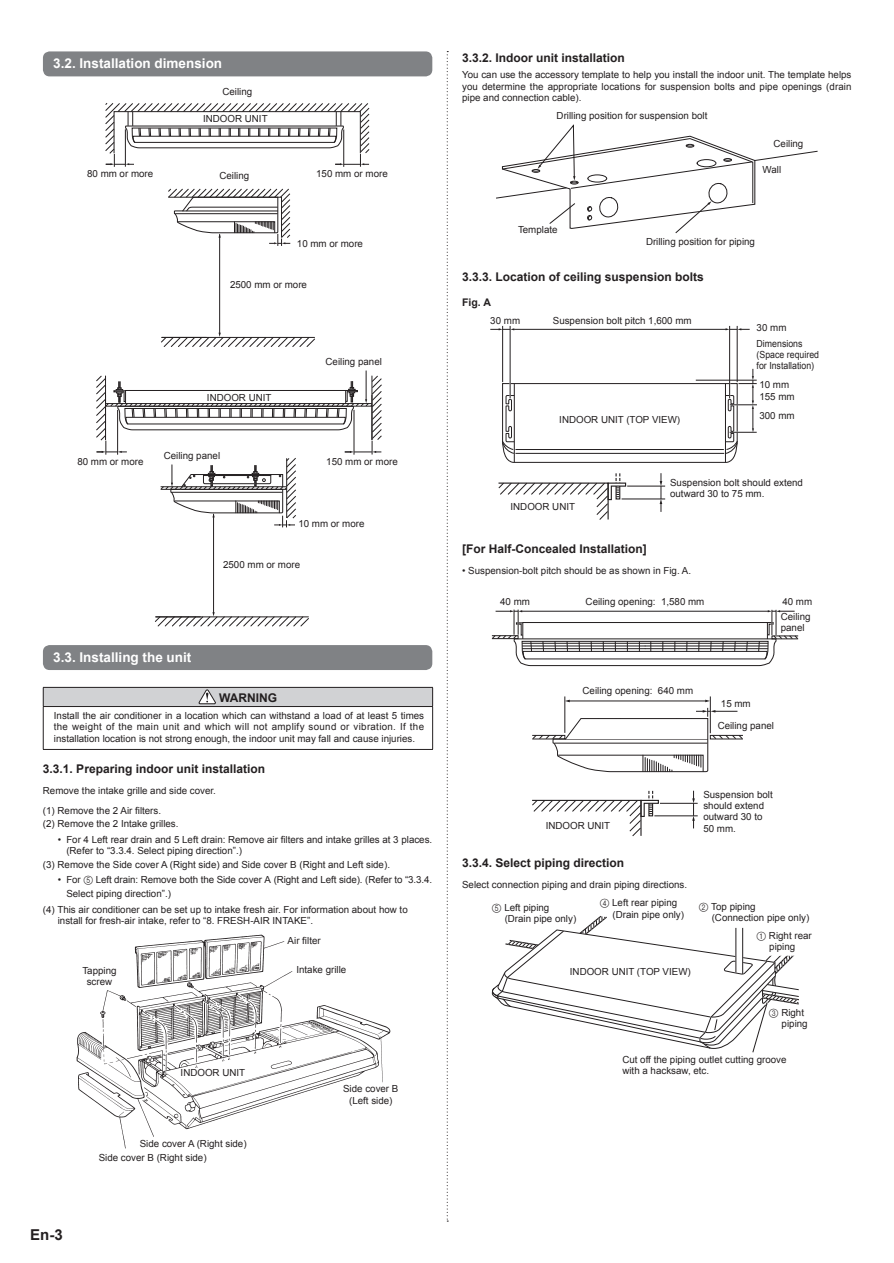
<style>
.page{position:relative;width:894px;height:1263px;background:#fff}
.page>*{position:absolute;margin:0;border:0;box-sizing:border-box;transform-origin:0 0}
.t1{font:700 15px "Arial";color:#231f20}
.t2{font:700 13.5px "Arial";color:#fff}
.t3{font:700 12px "Arial";color:#231f20}
.t4{font:700 10.5px "Arial";color:#231f20}
.t5{font:9.75px/11.2px "Arial";color:#231f20}
.t6{font:9.75px/11.2px "Arial";color:#231f20;scale:.9 1}
.s1{font-family:"Round Num Wnew"}
</style>
<div class="page">
<svg style="left:446px;top:51px;width:2px;height:1170px"></svg>
<div style="left:43px;top:51px;width:389px;height:25px;background:#808285;border-radius:7px"></div>
<svg style="left:105px;top:103px;width:264px;height:64px"></svg>
<hr style="left:219px;top:234px;width:1px;height:99px;background:#231f20">
<svg style="left:161px;top:332px;width:154px;height:15px"></svg>
<svg style="left:168px;top:188px;width:122px;height:58px"></svg>
<hr style="left:213px;top:514px;width:1px;height:98px;background:#231f20">
<svg style="left:155px;top:612px;width:154px;height:14px"></svg>
<svg style="left:96px;top:371px;width:286px;height:156px"></svg>
<div style="left:43px;top:645px;width:389px;height:25px;background:#808285;border-radius:7px"></div>
<div style="left:43px;top:687px;width:389px;height:19px;background:#d1d2d4"></div>
<hr style="left:43px;top:687px;width:390px;height:1px;background:#231f20">
<svg style="left:43px;top:687px;width:1px;height:19px"></svg>
<svg style="left:432px;top:687px;width:1px;height:19px"></svg>
<hr style="left:43px;top:706px;width:390px;height:1px;background:#231f20">
<hr style="left:43px;top:706px;width:1px;height:43px;background:#231f20">
<hr style="left:432px;top:706px;width:1px;height:43px;background:#231f20">
<hr style="left:43px;top:749px;width:390px;height:1px;background:#231f20">
<svg style="left:198px;top:689px;width:18px;height:15px"></svg>
<img style="left:76px;top:934px;width:315px;height:215px">
<svg style="left:496px;top:125px;width:321px;height:108px"></svg>
<hr style="left:729px;top:326px;width:1px;height:72px;background:#231f20">
<hr style="left:736px;top:326px;width:1px;height:56px;background:#231f20">
<hr style="left:502px;top:326px;width:1px;height:56px;background:#231f20">
<svg style="left:502px;top:369px;width:254px;height:94px"></svg>
<hr style="left:509px;top:326px;width:1px;height:72px;background:#231f20">
<hr style="left:514px;top:329px;width:212px;height:1px;background:#231f20">
<svg style="left:725px;top:328px;width:24px;height:2px"></svg>
<svg style="left:490px;top:328px;width:24px;height:2px"></svg>
<hr style="left:515px;top:449px;width:208px;height:1px;background:#231f20">
<hr style="left:515px;top:453px;width:209px;height:1px;background:#231f20">
<svg style="left:498px;top:473px;width:128px;height:47px"></svg>
<hr style="left:627px;top:485px;width:38px;height:1px;background:#231f20">
<hr style="left:621px;top:498px;width:44px;height:1px;background:#231f20">
<svg style="left:659px;top:473px;width:3px;height:39px"></svg>
<svg style="left:491px;top:609px;width:306px;height:57px"></svg>
<svg style="left:532px;top:790px;width:127px;height:46px"></svg>
<hr style="left:659px;top:802px;width:38px;height:1px;background:#231f20">
<hr style="left:654px;top:815px;width:43px;height:1px;background:#231f20">
<svg style="left:692px;top:790px;width:2px;height:38px"></svg>
<hr style="left:709px;top:696px;width:1px;height:37px;background:#231f20">
<hr style="left:564px;top:696px;width:1px;height:36px;background:#231f20">
<svg style="left:532px;top:699px;width:210px;height:73px"></svg>
<svg style="left:491px;top:915px;width:308px;height:137px"></svg>
<div style="left:764px;top:939px;width:49px;height:15px;background:#fff"></div>
<h2 class="t2" style="left:53px;top:56px;width:170px">3.2. Installation dimension</h2>
<p class="t5" style="left:222px;top:86px;width:31px">Ceiling</p>
<p class="t5" style="left:203px;top:113px;width:66px">INDOOR UNIT</p>
<p class="t5" style="left:87px;top:168px;width:68px">80 mm or more</p>
<p class="t5" style="left:219px;top:169px;width:31px">Ceiling</p>
<p class="t5" style="left:316px;top:167px;width:73px">150 mm or more</p>
<p class="t5" style="left:297px;top:238px;width:68px">10 mm or more</p>
<p class="t5" style="left:230px;top:279px;width:78px">2500 mm or more</p>
<p class="t5" style="left:207px;top:391px;width:66px">INDOOR UNIT</p>
<p class="t5" style="left:325px;top:356px;width:58px">Ceiling panel</p>
<p class="t5" style="left:164px;top:450px;width:58px">Ceiling panel</p>
<p class="t5" style="left:77px;top:456px;width:68px">80 mm or more</p>
<p class="t5" style="left:326px;top:456px;width:73px">150 mm or more</p>
<p class="t5" style="left:298px;top:518px;width:68px">10 mm or more</p>
<p class="t5" style="left:223px;top:558px;width:78px">2500 mm or more</p>
<h2 class="t2" style="left:53px;top:649px;width:140px">3.3. Installing the unit</h2>
<p class="t3" style="left:219px;top:691px;width:59px">WARNING</p>
<p class="t5" style="left:54px;top:710px;width:371px;text-align:justify">Install the air conditioner in a location which can withstand a load of at least 5 times the weight of the main unit and which will not amplify sound or vibration. If the installation location is not strong enough, the indoor unit may fall and cause injuries.</p>
<p class="t3" style="left:43px;top:761px;width:224px">3.3.1. Preparing indoor unit installation</p>
<p class="t5" style="left:43px;top:780px;width:174px;line-height:20.2px">Remove the intake grille and side cover. (1) Remove the 2 Air filters.</p>
<p class="t5" style="left:43px;top:818px;width:137px">(2) Remove the 2 Intake grilles.</p>
<p class="t5" style="left:66px;top:833px;width:367px;text-indent:-9px">• For 4 Left rear drain and 5 Left drain: Remove air filters and intake grilles at 3 places. (Refer to “3.3.4. Select piping direction”.)</p>
<p class="t5" style="left:43px;top:858px;width:348px">(3) Remove the Side cover A (Right side) and Side cover B (Right and Left side).</p>
<p class="t5" style="left:66px;top:873px;width:367px;line-height:13.5px;text-indent:-9px">• For <span class="s1">5</span> Left drain: Remove both the Side cover A (Right and Left side). (Refer to “3.3.4.<br>Select piping direction”.)</p>
<p class="t5" style="left:58px;top:903px;width:351px;text-indent:-15px">(4) This air conditioner can be set up to intake fresh air. For information about how to install for fresh-air intake, refer to “8. FRESH-AIR INTAKE”.</p>
<p class="t5" style="left:287px;top:935px;width:35px">Air filter</p>
<p class="t5" style="left:82px;top:964px;width:36px">Tapping</p>
<p class="t5" style="left:296px;top:963px;width:51px">Intake grille</p>
<p class="t5" style="left:87px;top:975px;width:27px">screw</p>
<h1 class="t1" style="left:30px;top:1225px;width:34px">En-3</h1>
<p class="t5" style="left:180px;top:1067px;width:66px">INDOOR UNIT</p>
<p class="t5" style="left:140px;top:1137px;width:108px">Side cover A (Right side)</p>
<p class="t5" style="left:99px;top:1151px;width:109px">Side cover B (Right side)</p>
<p class="t5" style="left:343px;top:1082px;width:57px;text-align:center">Side cover B (Left side)</p>
<p class="t3" style="left:462px;top:51px;width:164px">3.3.2. Indoor unit installation</p>
<p class="t5" style="left:462px;top:69px;width:391px;text-align:justify">You can use the accessory template to help you install the indoor unit. The template helps you determine the appropriate locations for suspension bolts and pipe openings (drain pipe and connection cable).</p>
<p class="t5" style="left:556px;top:110px;width:152px">Drilling position for suspension bolt</p>
<p class="t5" style="left:773px;top:138px;width:31px">Ceiling</p>
<p class="t5" style="left:518px;top:223px;width:41px">Template</p>
<p class="t5" style="left:762px;top:164px;width:20px">Wall</p>
<p class="t5" style="left:645px;top:236px;width:110px">Drilling position for piping</p>
<p class="t3" style="left:462px;top:269px;width:243px">3.3.3. Location of ceiling suspension bolts</p>
<p class="t4" style="left:462px;top:297px;width:30px">Fig. A</p>
<p class="t5" style="left:490px;top:315px;width:31px">30 mm</p>
<p class="t5" style="left:552px;top:315px;width:140px">Suspension bolt pitch 1,600 mm</p>
<p class="t5" style="left:756px;top:320px;width:47px;line-height:15.3px">30 mm<br>Dimensions</p>
<p class="t6" style="left:756px;top:349px;width:71px">(Space required for Installation)</p>
<p class="t5" style="left:759px;top:379px;width:37px;line-height:12px">10 mm<br>155 mm</p>
<p class="t5" style="left:559px;top:413px;width:122px">INDOOR UNIT (TOP VIEW)</p>
<p class="t5" style="left:759px;top:410px;width:37px">300 mm</p>
<p class="t5" style="left:510px;top:501px;width:66px">INDOOR UNIT</p>
<p class="t5" style="left:670px;top:477px;width:134px">Suspension bolt should extend outward 30 to 75 mm.</p>
<p class="t3" style="left:462px;top:542px;width:186px">[For Half-Concealed Installation]</p>
<p class="t5" style="left:462px;top:565px;width:230px">• Suspension-bolt pitch should be as shown in Fig. A.</p>
<p class="t5" style="left:500px;top:596px;width:31px">40 mm</p>
<p class="t5" style="left:585px;top:596px;width:120px">Ceiling opening: 1,580 mm</p>
<p class="t5" style="left:780px;top:594px;width:33px;line-height:15.1px">40 mm<br>Ceiling</p>
<p class="t5" style="left:780px;top:621px;width:25px">panel</p>
<p class="t5" style="left:582px;top:684px;width:112px">Ceiling opening: 640 mm</p>
<p class="t5" style="left:720px;top:697px;width:31px">15 mm</p>
<p class="t5" style="left:717px;top:719px;width:58px">Ceiling panel</p>
<p class="t5" style="left:545px;top:819px;width:66px">INDOOR UNIT</p>
<p class="t3" style="left:462px;top:856px;width:164px">3.3.4. Select piping direction</p>
<p class="t5" style="left:462px;top:879px;width:226px">Select connection piping and drain piping directions.</p>
<p class="t5" style="left:703px;top:788px;width:71px">Suspension bolt should extend outward 30 to<br>50 mm.</p>
<p class="t5" style="left:504px;top:901px;width:73px;text-indent:-13px"><span class="s1">5</span> Left piping (Drain pipe only)</p>
<p class="t5" style="left:612px;top:897px;width:73px;text-indent:-13px"><span class="s1">4</span> Left rear piping (Drain pipe only)</p>
<p class="t5" style="left:569px;top:965px;width:122px">INDOOR UNIT (TOP VIEW)</p>
<p class="t5" style="left:711px;top:900px;width:99px;text-indent:-13px"><span class="s1">2</span> Top piping (Connection pipe only)</p>
<p class="t5" style="left:756px;top:929px;width:57px;text-align:center"><span class="s1">1</span> Right rear piping</p>
<p class="t5" style="left:781px;top:1006px;width:28px;text-indent:-13px"><span class="s1">3</span> Right piping</p>
<p class="t5" style="left:622px;top:1053px;width:166px">Cut off the piping outlet cutting groove with a hacksaw, etc.</p>
</div>
